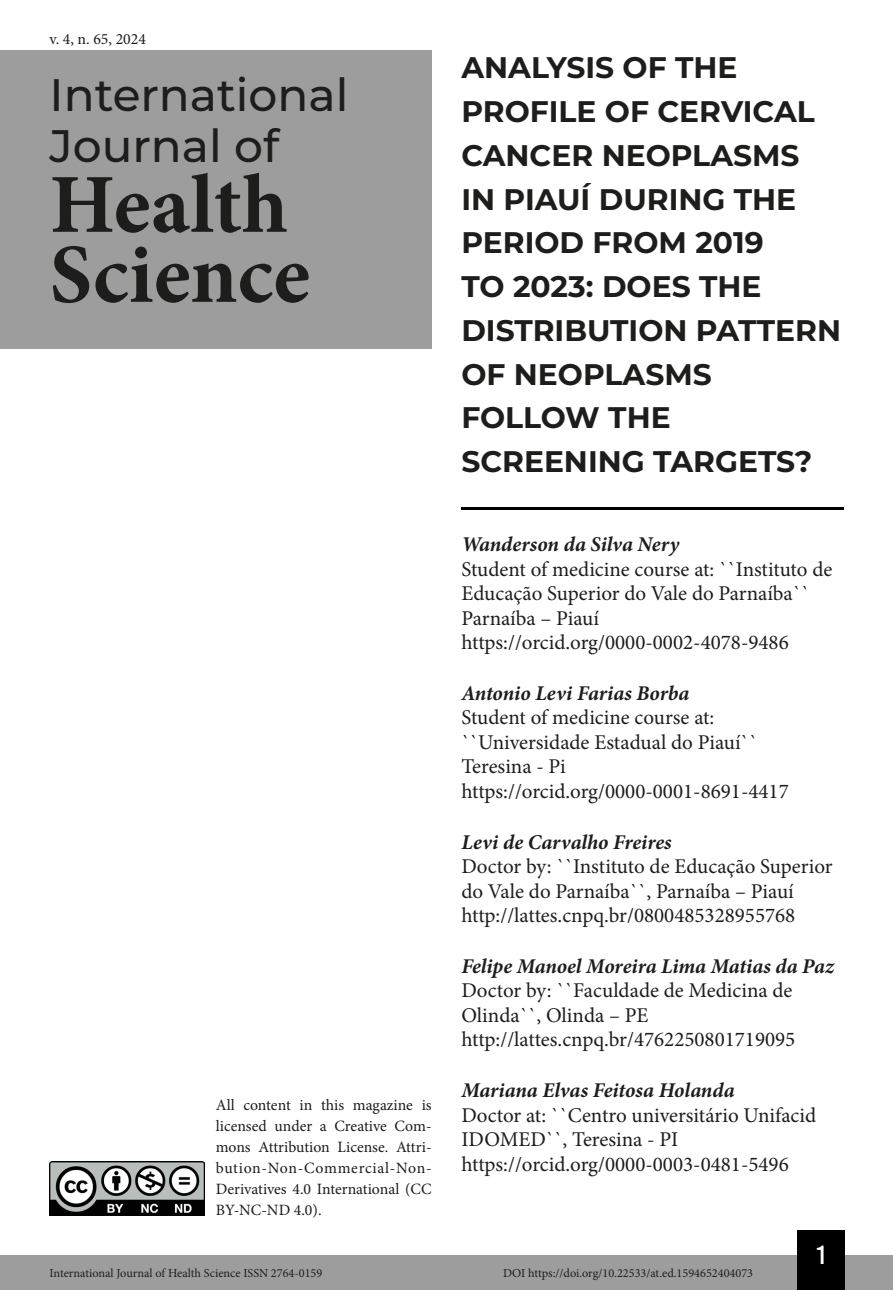
<style>
.page{position:relative;width:893px;height:1290px;background:#fff}
.page>*{position:absolute;margin:0;border:0;box-sizing:border-box;transform-origin:0 0}
.t1{font:700 84px/70px "Minion Pro";color:#1d1d1b}
.t2{font:500 45.5px/50.8px "Montserrat";color:#1d1d1b}
.Título_Artigo{font:700 29.75px/43.8px "Montserrat";color:#1d1d1b}
.t3{font:26.25px "Bebas Kai";color:#fff}
.Infos_autor{font:21px/24.5px "Minion Pro";color:#1d1d1b}
.Autor{font:italic 700 21px "Minion Pro";letter-spacing:-.005em;color:#1d1d1b}
.t4{font:15.75px/21px "Minion Pro";color:#1d1d1b;text-align:justify}
.t5{font:12.25px "Minion Pro";color:#1d1d1b}
</style>
<div class="page">
<div style="left:0;top:1255px;width:893px;height:35px;background:#9d9d9d"></div>
<div style="left:797px;top:1230px;width:48px;height:60px;background:#000"></div>
<img style="left:50px;top:1161px;width:154px;height:54px">
<div style="left:0;top:50px;width:432px;height:298px;background:#9d9d9d"></div>
<hr style="left:461px;top:507px;width:382px;height:2px;background:#000">
<p class="t4" style="left:50px;top:28px;width:98px">v. 4, n. 65, 2024</p>
<h2 class="t2" style="left:50px;top:68px;width:300px">International<br>Journal of</h2>
<h1 class="t1" style="left:50px;top:169px;width:262px">Health<br>Science</h1>
<p class="t4" style="left:216px;top:1095px;width:217px">All content in this magazine is licensed under a Creative Com&shy;mons Attribution License. Attri&shy;bution-Non-Commercial-Non-Derivatives 4.0 International (CC BY-NC-ND 4.0).</p>
<p class="Título_Artigo" style="left:461px;top:44px;width:381px">ANALYSIS OF THE<br>PROFILE OF CERVICAL<br>CANCER NEOPLASMS<br>IN PIAUÍ DURING THE<br>PERIOD FROM 2019<br>TO 2023: DOES THE<br>DISTRIBUTION PATTERN<br>OF NEOPLASMS<br>FOLLOW THE<br>SCREENING TARGETS?</p>
<p class="Autor" style="left:461px;top:529px;width:219px">Wanderson da Silva Nery</p>
<p class="Infos_autor" style="left:461px;top:557px;width:373px">Student of medicine course at: ``Instituto de<br>Educação Superior do Vale do Parnaíba``</p>
<p class="Infos_autor" style="left:461px;top:606px;width:139px">Parnaíba – Piauí</p>
<p class="Infos_autor" style="left:461px;top:630px;width:329px">https://orcid.org/0000-0002-4078-9486</p>
<p class="Autor" style="left:461px;top:678px;width:230px">Antonio Levi Farias Borba</p>
<p class="Infos_autor" style="left:461px;top:705px;width:298px">Student of medicine course at: ``Universidade Estadual do Piauí``</p>
<p class="Infos_autor" style="left:461px;top:754px;width:106px">Teresina - Pi</p>
<p class="Infos_autor" style="left:461px;top:779px;width:329px">https://orcid.org/0000-0001-8691-4417</p>
<p class="Autor" style="left:461px;top:827px;width:212px">Levi de Carvalho Freires</p>
<p class="Infos_autor" style="left:461px;top:854px;width:373px">Doctor by: ``Instituto de Educação Superior do Vale do Parnaíba``, Parnaíba – Piauí</p>
<p class="Infos_autor" style="left:461px;top:903px;width:335px">http://lattes.cnpq.br/0800485328955768</p>
<p class="Autor" style="left:461px;top:951px;width:374px">Felipe Manoel Moreira Lima Matias da Paz</p>
<p class="Infos_autor" style="left:461px;top:978px;width:333px">Doctor by: ``Faculdade de Medicina de<br>Olinda``, Olinda – PE</p>
<p class="Infos_autor" style="left:461px;top:1027px;width:335px">http://lattes.cnpq.br/4762250801719095</p>
<p class="Autor" style="left:461px;top:1075px;width:275px">Mariana Elvas Feitosa Holanda</p>
<p class="Infos_autor" style="left:461px;top:1103px;width:356px">Doctor at: ``Centro universitário Unifacid<br>IDOMED``, Teresina - PI</p>
<p class="Infos_autor" style="left:461px;top:1152px;width:329px">https://orcid.org/0000-0003-0481-5496</p>
<p class="t3" style="left:817px;top:1241px;width:10px">1</p>
<p class="t5" style="left:50px;top:1265px;width:274px">International Journal of Health Science ISSN 2764-0159</p>
<p class="t5" style="left:503px;top:1265px;width:252px">DOI https://doi.org/10.22533/at.ed.1594652404073</p>
</div>
